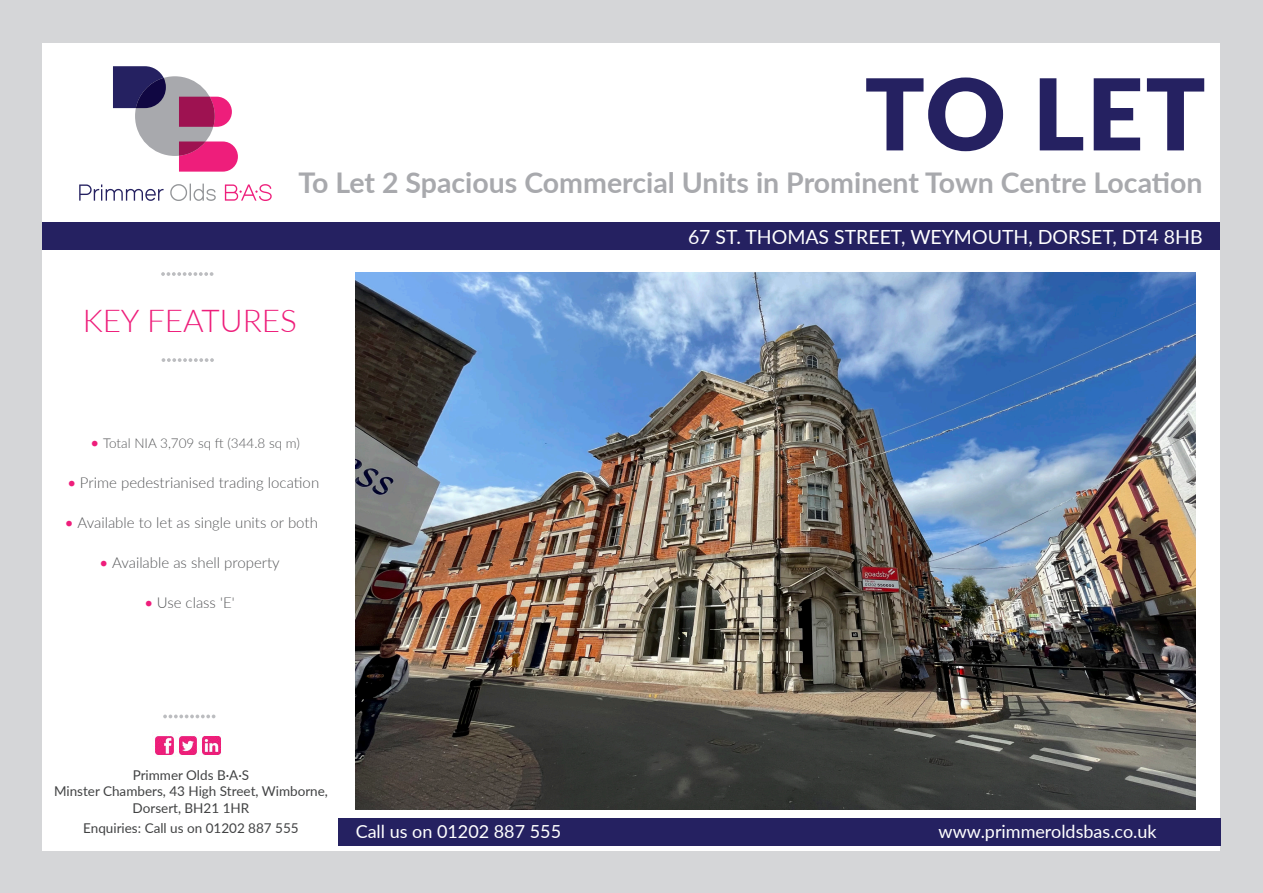
<style>
.page{position:relative;width:1263px;height:893px;background:#d5d6d8}
.page>*{position:absolute;margin:0;border:0;box-sizing:border-box;transform-origin:0 0}
.t1{font:900 99px "Lato";color:#252161}
.t2{font:300 31.5px "Lato";color:#ee1e7b}
.t3{font:700 28.5px "Lato";color:#a8a9ad}
.t4{font:19.5px "Lato";color:#fff}
.t5{font:18px "Lato";color:#fff}
.t6{font:300 15px "Lato";color:#57585a}
.t7{font:13.5px/16.5px "Lato";color:#414243;text-align:center}
.t8{font:300 13.5px "Lato";color:#57585a}
.s1{font-weight:400;font-size:15px;color:#ee1e7b}
.s2{font-weight:400;color:#ee1e7b}
</style>
<div class="page">
<div style="left:43px;top:43px;width:1177px;height:807px;background:#fff"></div>
<div style="left:43px;top:222px;width:1177px;height:27px;background:#252161"></div>
<div style="left:338px;top:819px;width:882px;height:27px;background:#252161"></div>
<svg style="left:163px;top:715px;width:52px;height:3px"></svg>
<div style="left:135px;top:76px;width:80px;height:80px;background:#a8a9ad;border-radius:50%"></div>
<svg style="left:113px;top:66px;width:53px;height:42px"></svg>
<svg style="left:179px;top:97px;width:53px;height:30px"></svg>
<svg style="left:179px;top:141px;width:59px;height:31px"></svg>
<svg style="left:79px;top:184px;width:85px;height:17px"></svg>
<svg style="left:170px;top:184px;width:46px;height:17px"></svg>
<svg style="left:225px;top:184px;width:47px;height:17px"></svg>
<svg style="left:161px;top:272px;width:52px;height:4px"></svg>
<svg style="left:162px;top:358px;width:52px;height:4px"></svg>
<img style="left:356px;top:272px;width:839px;height:537px">
<img style="left:155px;top:731px;width:66px;height:25px">
<p class="t1" style="left:865px;top:40px;width:342px">TO LET</p>
<p class="t3" style="left:298px;top:162px;width:906px">To Let 2 Spacious Commercial Units in Prominent Town Centre Location</p>
<p class="t2" style="left:83px;top:299px;width:216px">KEY FEATURES</p>
<p class="t8" style="left:90px;top:434px;width:211px"><span class="s1">•</span> Total NIA 3,709 sq ft (344.8 sq m)</p>
<p class="t6" style="left:67px;top:472px;width:253px"><span class="s2">•</span> Prime pedestrianised trading location</p>
<p class="t6" style="left:65px;top:512px;width:254px"><span class="s2">•</span> Available to let as single units or both</p>
<p class="t6" style="left:100px;top:552px;width:182px"><span class="s2">•</span> Available as shell property</p>
<p class="t6" style="left:144px;top:592px;width:92px"><span class="s2">•</span> Use class 'E'</p>
<p class="t4" style="left:688px;top:223px;width:516px">67 ST. THOMAS STREET, WEYMOUTH, DORSET, DT4 8HB</p>
<p class="t7" style="left:133px;top:766px;width:118px">Primmer Olds B·A·S</p>
<p class="t7" style="left:54px;top:782px;width:275px">Minster Chambers, 43 High Street, Wimborne,<br>Dorsert, BH21 1HR</p>
<p class="t7" style="left:83px;top:820px;width:217px">Enquiries: Call us on 01202 887 555</p>
<p class="t5" style="left:356px;top:819px;width:207px">Call us on 01202 887 555</p>
<p class="t5" style="left:939px;top:819px;width:219px">www.primmeroldsbas.co.uk</p>
</div>
